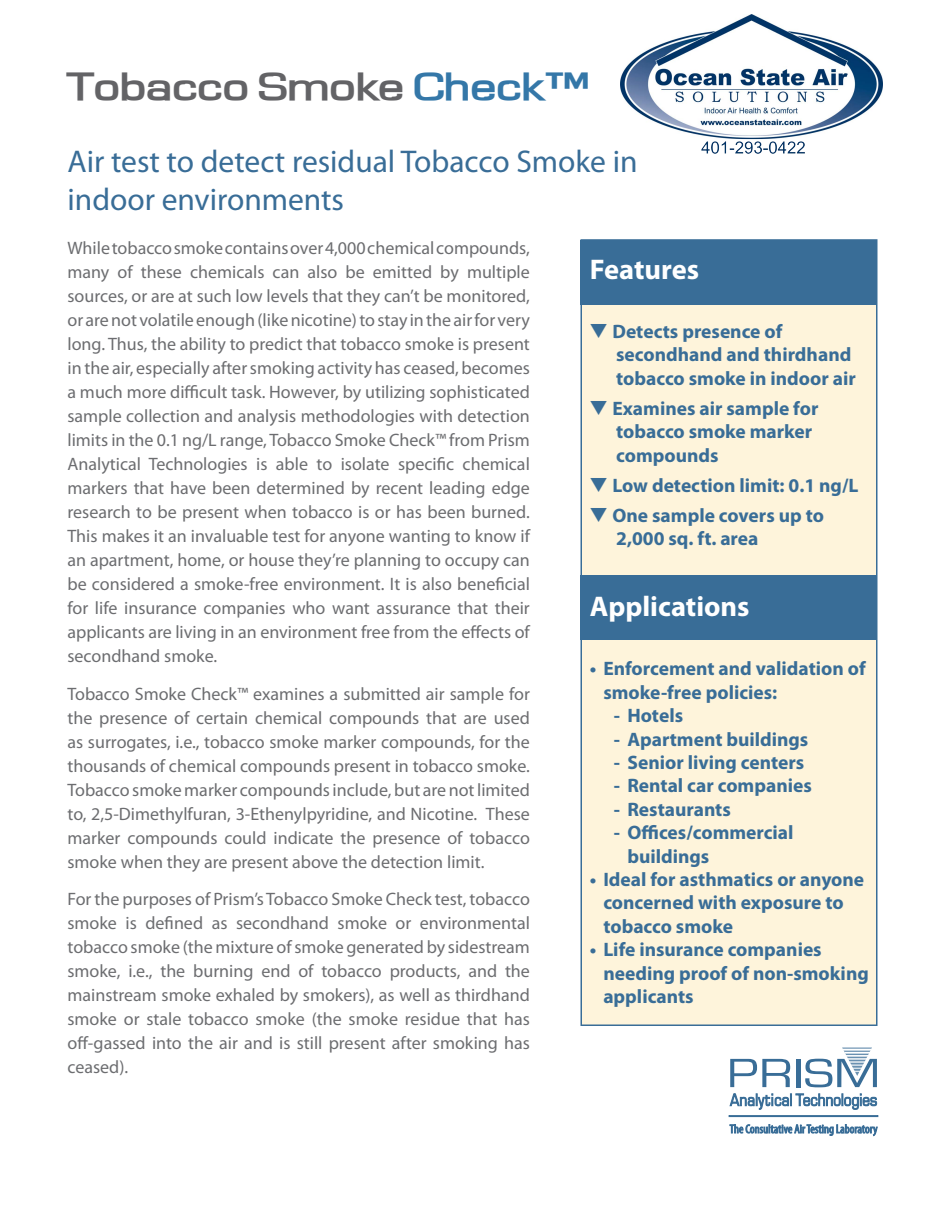
<style>
.page{position:relative;width:945px;height:1215px;background:#fff}
.page>*{position:absolute;margin:0;border:0;box-sizing:border-box;transform-origin:0 0}
.t1{font:700 36px "Eurasia Extended";color:#636366}
.t2{font:31.5px/37.5px "Myriad Pro";color:#396d97}
.t3{font:700 28.5px "Myriad Pro";color:#fff}
.t4{font:700 19.5px/23.4px "Myriad Pro";color:#396d97}
.t5{font:18px/24px "Myriad Pro";color:#6c6d70;text-align:justify}
.s1{color:#3477a8}
</style>
<div class="page">
<div style="left:581px;top:240px;width:296px;height:785px;background:#fef4db"></div>
<div style="left:580px;top:239px;width:298px;height:787px;border:2px solid #396d97"></div>
<div style="left:580px;top:240px;width:297px;height:65px;background:#396d97"></div>
<div style="left:580px;top:576px;width:297px;height:64px;background:#396d97"></div>
<div style="left:729px;top:1115px;width:149px;height:2px;border:1px solid #396d97"></div>
<svg style="left:730px;top:1059px;width:60px;height:28px"></svg>
<hr style="left:796px;top:1059px;width:4px;height:28px;background:#396d97">
<svg style="left:730px;top:1094px;width:147px;height:16px"></svg>
<svg style="left:805px;top:1048px;width:72px;height:39px"></svg>
<svg style="left:730px;top:1124px;width:147px;height:12px"></svg>
<img style="left:620px;top:15px;width:262px;height:139px">
<h1 class="t1" style="left:67px;top:62px;width:524px">Tobacco Smoke <span class="s1">Check™</span></h1>
<h2 class="t2" style="left:68px;top:143px;width:572px">Air test to detect residual Tobacco Smoke in indoor environments</h2>
<p class="t5" style="left:68px;top:236px;width:464px">While tobacco smoke contains over 4,000 chemical compounds, many of these chemicals can also be emitted by multiple sources, or are at such low levels that they can’t be monitored, or are not volatile enough (like nicotine) to stay in the air for very long. Thus, the ability to predict that tobacco smoke is present in the air, especially after smoking activity has ceased, becomes a much more difficult task. However, by utilizing sophisticated sample collection and analysis methodologies with detection limits in the 0.1 ng/L range, Tobacco Smoke Check™ from Prism Analytical Technologies is able to isolate specific chemical markers that have been determined by recent leading edge research to be present when tobacco is or has been burned.<br>This makes it an invaluable test for anyone wanting to know if an apartment, home, or house they’re planning to occupy can be considered a smoke-free environment. It is also beneficial for life insurance companies who want assurance that their applicants are living in an environment free from the effects of secondhand smoke.</p>
<p class="t5" style="left:68px;top:681px;width:464px">Tobacco Smoke Check™ examines a submitted air sample for the presence of certain chemical compounds that are used as surrogates, i.e., tobacco smoke marker compounds, for the thousands of chemical compounds present in tobacco smoke.<br>Tobacco smoke marker compounds include, but are not limited to, 2,5-Dimethylfuran, 3-Ethenylpyridine, and Nicotine. These marker compounds could indicate the presence of tobacco smoke when they are present above the detection limit.</p>
<p class="t5" style="left:68px;top:887px;width:464px">For the purposes of Prism’s Tobacco Smoke Check test, tobacco smoke is defined as secondhand smoke or environmental tobacco smoke (the mixture of smoke generated by sidestream smoke, i.e., the burning end of tobacco products, and the mainstream smoke exhaled by smokers), as well as thirdhand smoke or stale tobacco smoke (the smoke residue that has off-gassed into the air and is still present after smoking has ceased).</p>
<h3 class="t3" style="left:590px;top:251px;width:111px">Features</h3>
<p class="t4" style="left:616px;top:319px;width:241px;text-indent:-27px">❑ Detects presence of secondhand and thirdhand tobacco smoke in indoor air</p>
<p class="t4" style="left:616px;top:396px;width:204px;text-indent:-27px">❑ Examines air sample for tobacco smoke marker compounds</p>
<p class="t4" style="left:589px;top:473px;width:271px">❑ Low detection limit: 0.1 ng/L</p>
<p class="t4" style="left:616px;top:503px;width:209px;text-indent:-27px">❑ One sample covers up to<br>2,000 sq. ft. area</p>
<h3 class="t3" style="left:590px;top:588px;width:161px">Applications</h3>
<p class="t4" style="left:603px;top:657px;width:264px;text-indent:-13px">• Enforcement and validation of smoke-free policies:</p>
<p class="t4" style="left:614px;top:703px;width:71px">- Hotels</p>
<p class="t4" style="left:614px;top:727px;width:196px">- Apartment buildings</p>
<p class="t4" style="left:614px;top:750px;width:192px">- Senior living centers</p>
<p class="t4" style="left:614px;top:774px;width:200px">- Rental car companies</p>
<p class="t4" style="left:614px;top:797px;width:119px">- Restaurants</p>
<p class="t4" style="left:627px;top:820px;width:168px;text-indent:-13px">- Offices/commercial buildings</p>
<p class="t4" style="left:603px;top:867px;width:262px;text-indent:-13px">• Ideal for asthmatics or anyone concerned with exposure to tobacco smoke</p>
<p class="t4" style="left:603px;top:937px;width:267px;text-indent:-13px">• Life insurance companies needing proof of non-smoking applicants</p>
</div>
